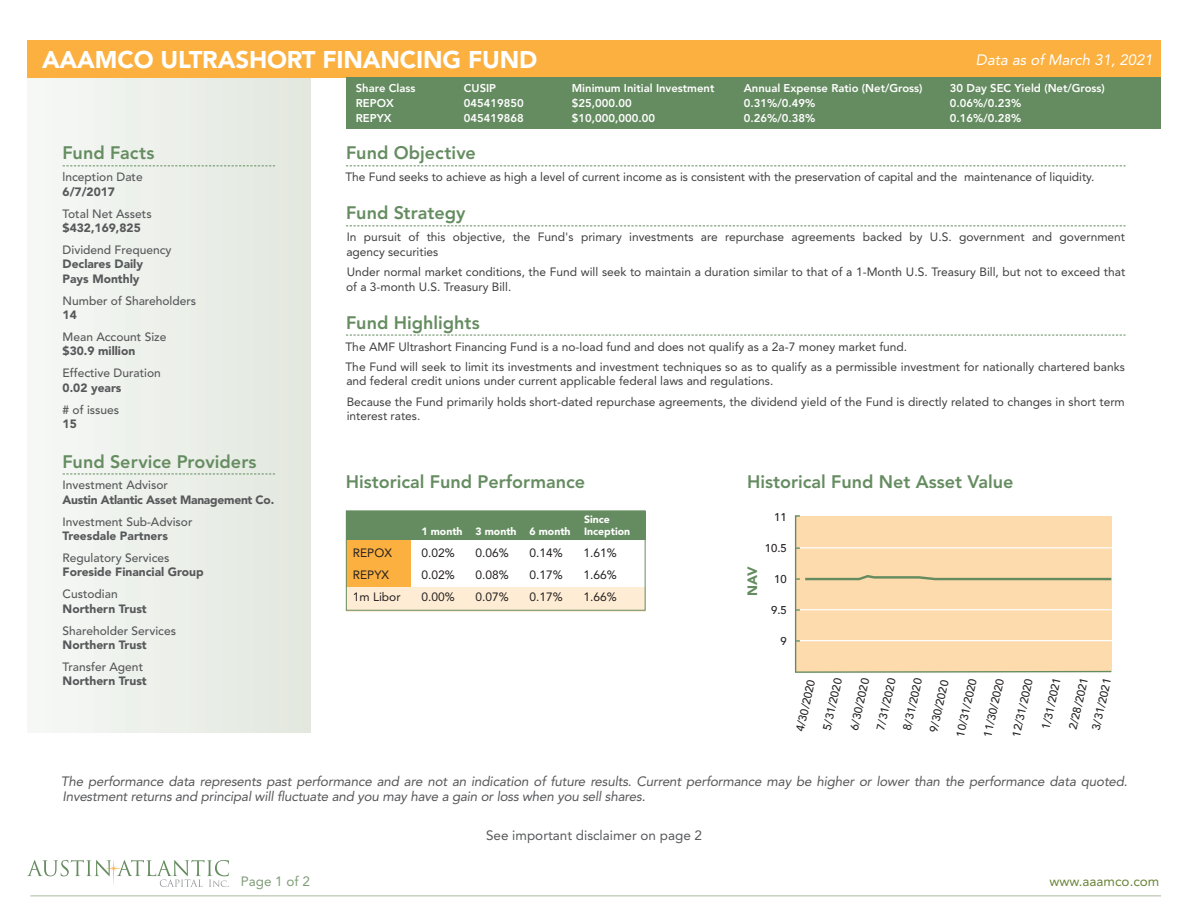
<style>
.page{position:relative;width:1188px;height:918px;background:#fff}
.page>*{position:absolute;margin:0;border:0;box-sizing:border-box;transform-origin:0 0}
.t1{font:900 24px "Avenir LT Std";letter-spacing:-.005em;color:#fff}
.t2{font:800 18px "Avenir LT Std";color:#658c60}
.t3{font:italic 15px "Avenir LT Std";color:#fff}
.t4{font:italic 13.5px/15px "Avenir LT Std";letter-spacing:-.015em;color:#57585a}
.t5{font:13.5px "Avenir LT Std";color:#57585a}
.t6{font:13.5px "Avenir LT Std";color:#6b853b}
.t7{font:13.5px "Avenir LT Std";color:#809d79}
.t8{font:900 13.5px "Avenir LT Std";color:#658c60}
.t9{font:12px/14.4px "Avenir LT Std";color:#3e3e3f}
.t10{font:500 12px "Avenir LT Std";color:#57585a}
.t11{font:900 12px/14.4px "Avenir LT Std";color:#57585a}
.t12{font:12px/21.8px "Avenir LT Std";color:#231f20}
.t13{font:900 12px "Avenir LT Std";letter-spacing:-.02em;color:#57585a}
.t14{font:800 11.25px "Avenir LT Std";color:#fff}
.t15{font:500 11.25px/22.5px "Avenir";color:#231f20;text-align:center}
.t16{font:900 10.5px "Avenir LT Std";color:#fff}
</style>
<div class="page">
<div style="left:27px;top:73px;width:283px;height:660px;background:#edf0ea"></div>
<div style="left:346px;top:511px;width:299px;height:29px;background:#658c60"></div>
<div style="left:346px;top:540px;width:65px;height:46px;background:#fbb03f"></div>
<div style="left:346px;top:587px;width:299px;height:24px;background:#feedd4"></div>
<div style="left:346px;top:510px;width:299px;height:101px;border:1px solid #658c60"></div>
<svg style="left:346px;top:165px;width:780px;height:1px"></svg>
<svg style="left:346px;top:225px;width:780px;height:1px"></svg>
<svg style="left:346px;top:335px;width:780px;height:1px"></svg>
<svg style="left:63px;top:165px;width:212px;height:1px"></svg>
<svg style="left:63px;top:474px;width:212px;height:1px"></svg>
<svg style="left:794px;top:515px;width:318px;height:158px;background:#fadaaf"></svg>
<div style="left:27px;top:40px;width:1134px;height:38px;background:#fbb03f"></div>
<div style="left:346px;top:78px;width:815px;height:51px;background:#658c60"></div>
<svg style="left:27px;top:859px;width:202px;height:28px"></svg>
<hr style="left:30px;top:896px;width:1131px;height:1px;background:#acbba3">
<h1 class="t1" style="left:42px;top:45px;width:497px">AAAMCO ULTRASHORT FINANCING FUND</h1>
<p class="t3" style="left:976px;top:51px;width:178px">Data as of March 31, 2021</p>
<h2 class="t2" style="left:63px;top:143px;width:93px">Fund Facts</h2>
<p class="t10" style="left:63px;top:170px;width:82px">lnception Date</p>
<p class="t11" style="left:63px;top:184px;width:54px">6/7/2017</p>
<p class="t10" style="left:63px;top:207px;width:91px">Total Net Assets</p>
<p class="t11" style="left:63px;top:221px;width:80px">$432,169,825</p>
<p class="t10" style="left:63px;top:243px;width:110px">Dividend Frequency</p>
<p class="t11" style="left:63px;top:257px;width:82px">Declares Daily<br>Pays Monthly</p>
<p class="t10" style="left:63px;top:294px;width:135px">Number of Shareholders</p>
<p class="t11" style="left:63px;top:308px;width:16px">14</p>
<p class="t10" style="left:63px;top:330px;width:105px">Mean Account Size</p>
<p class="t11" style="left:63px;top:344px;width:74px">$30.9 million</p>
<p class="t10" style="left:63px;top:366px;width:100px">Effective Duration</p>
<p class="t11" style="left:63px;top:380px;width:60px">0.02 years</p>
<p class="t10" style="left:63px;top:402px;width:58px"># of issues</p>
<p class="t11" style="left:63px;top:417px;width:16px">15</p>
<h2 class="t2" style="left:63px;top:451px;width:195px">Fund Service Providers</h2>
<p class="t10" style="left:63px;top:478px;width:107px">Investment Advisor</p>
<p class="t13" style="left:63px;top:492px;width:213px">Austin Atlantic Asset Management Co.</p>
<p class="t10" style="left:63px;top:515px;width:131px">Investment Sub-Advisor</p>
<p class="t11" style="left:63px;top:529px;width:107px">Treesdale Partners</p>
<p class="t10" style="left:63px;top:551px;width:108px">Regulatory Services</p>
<p class="t11" style="left:63px;top:565px;width:142px">Foreside Financial Group</p>
<p class="t10" style="left:63px;top:587px;width:57px">Custodian</p>
<p class="t11" style="left:63px;top:601px;width:86px">Northern Trust</p>
<p class="t10" style="left:63px;top:624px;width:115px">Shareholder Services</p>
<p class="t11" style="left:63px;top:638px;width:86px">Northern Trust</p>
<p class="t10" style="left:63px;top:660px;width:82px">Transfer Agent</p>
<p class="t11" style="left:63px;top:674px;width:86px">Northern Trust</p>
<p class="t14" style="left:356px;top:82px;width:61px">Share Class</p>
<p class="t14" style="left:464px;top:82px;width:34px">CUSIP</p>
<p class="t14" style="left:572px;top:82px;width:144px">Minimum Initial Investment</p>
<p class="t14" style="left:744px;top:82px;width:180px">Annual Expense Ratio (Net/Gross)</p>
<p class="t14" style="left:950px;top:82px;width:157px">30 Day SEC Yield (Net/Gross)</p>
<p class="t14" style="left:356px;top:97px;width:39px">REPOX</p>
<p class="t14" style="left:464px;top:97px;width:61px">045419850</p>
<p class="t14" style="left:572px;top:97px;width:61px">$25,000.00</p>
<p class="t14" style="left:744px;top:97px;width:73px">0.31%/0.49%</p>
<p class="t14" style="left:950px;top:97px;width:73px">0.06%/0.23%</p>
<p class="t14" style="left:356px;top:112px;width:37px">REPYX</p>
<p class="t14" style="left:464px;top:112px;width:61px">045419868</p>
<p class="t14" style="left:572px;top:112px;width:85px">$10,000,000.00</p>
<p class="t14" style="left:744px;top:112px;width:73px">0.26%/0.38%</p>
<p class="t14" style="left:950px;top:112px;width:73px">0.16%/0.28%</p>
<h2 class="t2" style="left:346px;top:143px;width:131px">Fund Objective</h2>
<p class="t9" style="left:345px;top:170px;width:750px">The Fund seeks to achieve as high a level of current income as is consistent with the preservation of capital and the maintenance of liquidity.</p>
<h2 class="t2" style="left:346px;top:203px;width:121px">Fund Strategy</h2>
<p class="t9" style="left:346px;top:230px;width:780px">In pursuit of this objective, the Fund's primary investments are repurchase agreements backed by U.S. government and government agency securities</p>
<p class="t9" style="left:346px;top:265px;width:781px">Under normal market conditions, the Fund will seek to maintain a duration similar to that of a 1-Month U.S. Treasury Bill, but not to exceed that of a 3-month U.S. Treasury Bill.</p>
<h2 class="t2" style="left:346px;top:312px;width:135px">Fund Highlights</h2>
<p class="t9" style="left:345px;top:336px;width:781px;line-height:20.4px">The AMF Ultrashort Financing Fund is a no-load fund and does not qualify as a 2a-7 money market fund.<br>The Fund will seek to limit its investments and investment techniques so as to qualify as a permissible investment for nationally chartered banks</p>
<p class="t9" style="left:346px;top:371px;width:780px;line-height:20.4px">and federal credit unions under current applicable federal laws and regulations.<br>Because the Fund primarily holds short-dated repurchase agreements, the dividend yield of the Fund is directly related to changes in short term</p>
<p class="t9" style="left:347px;top:409px;width:75px">interest rates.</p>
<h2 class="t2" style="left:346px;top:471px;width:241px">Historical Fund Performance</h2>
<h2 class="t2" style="left:747px;top:471px;width:268px">Historical Fund Net Asset Value</h2>
<p class="t15" style="left:774px;top:505px;width:14px">11</p>
<p class="t15" style="left:765px;top:536px;width:23px">10.5</p>
<p class="t15" style="left:774px;top:567px;width:14px">10</p>
<p class="t15" style="left:771px;top:598px;width:17px">9.5</p>
<p class="t15" style="left:781px;top:629px;width:8px">9</p>
<p class="t15" style="left:922px;top:729px;width:54px;rotate:-77deg">9/30/2020</p>
<p class="t15" style="left:948px;top:734px;width:61px;rotate:-77deg">10/31/2020</p>
<p class="t15" style="left:976px;top:734px;width:61px;rotate:-77deg">11/30/2020</p>
<p class="t16" style="left:584px;top:513px;width:27px">Since</p>
<p class="t16" style="left:422px;top:525px;width:151px">1 month 3 month 6 month</p>
<p class="t16" style="left:584px;top:525px;width:48px">Inception</p>
<p class="t12" style="left:353px;top:542px;width:49px">REPOX<br>REPYX<br>1m Libor</p>
<p class="t12" style="left:422px;top:542px;width:35px">0.02%</p>
<p class="t12" style="left:476px;top:542px;width:35px">0.06%</p>
<p class="t12" style="left:530px;top:542px;width:35px">0.14%</p>
<p class="t12" style="left:584px;top:542px;width:35px">1.61%</p>
<p class="t8" style="left:744px;top:596px;width:31px;rotate:-90deg">NAV</p>
<p class="t12" style="left:422px;top:564px;width:35px">0.02%</p>
<p class="t12" style="left:476px;top:564px;width:35px">0.08%</p>
<p class="t12" style="left:530px;top:564px;width:35px">0.17%</p>
<p class="t12" style="left:584px;top:564px;width:35px">1.66%</p>
<p class="t12" style="left:422px;top:586px;width:35px">0.00%</p>
<p class="t12" style="left:476px;top:586px;width:35px">0.07%</p>
<p class="t12" style="left:530px;top:586px;width:35px">0.17%</p>
<p class="t12" style="left:584px;top:586px;width:35px">1.66%</p>
<p class="t15" style="left:788px;top:729px;width:54px;rotate:-77deg">4/30/2020</p>
<p class="t15" style="left:815px;top:727px;width:54px;rotate:-77deg">5/31/2020</p>
<p class="t15" style="left:842px;top:727px;width:54px;rotate:-77deg">6/30/2020</p>
<p class="t15" style="left:869px;top:727px;width:54px;rotate:-77deg">7/31/2020</p>
<p class="t15" style="left:895px;top:727px;width:54px;rotate:-77deg">8/31/2020</p>
<p class="t15" style="left:1004px;top:734px;width:61px;rotate:-77deg">12/31/2020</p>
<p class="t15" style="left:1034px;top:726px;width:54px;rotate:-77deg">1/31/2021</p>
<p class="t15" style="left:1061px;top:726px;width:59px;rotate:-77deg">2/28/2021<br>3/31/2021</p>
<p class="t4" style="left:61px;top:774px;width:1068px">The performance data represents past performance and are not an indication of future results. Current performance may be higher or lower than the performance data quoted.<br>Investment returns and principal will uctuate and you may have a gain or loss when you sell shares.</p>
<p class="t5" style="left:486px;top:827px;width:218px">See important disclaimer on page 2</p>
<p class="t7" style="left:241px;top:874px;width:71px">Page 1 of 2</p>
<p class="t6" style="left:1050px;top:874px;width:111px">www.aaamco.com</p>
</div>
